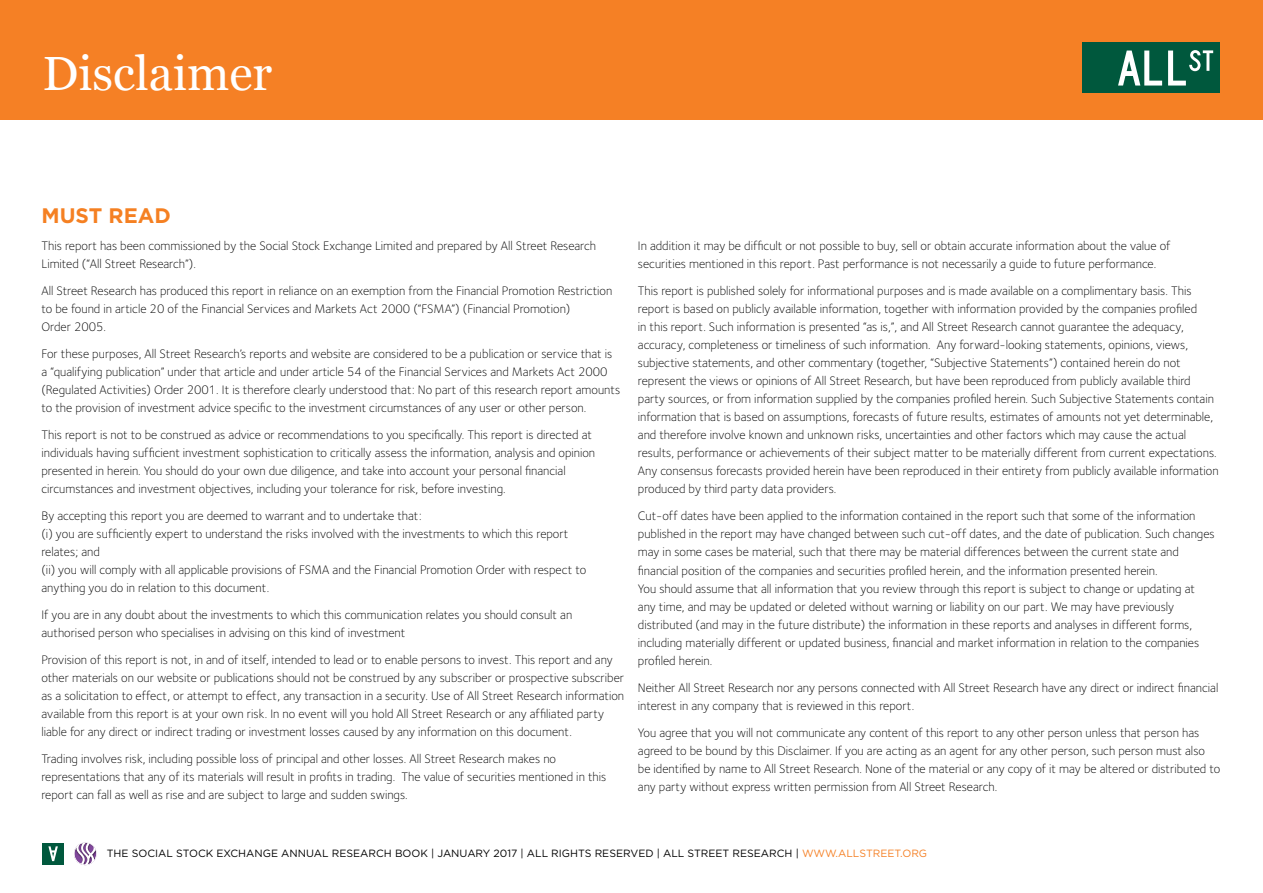
<style>
.page{position:relative;width:1263px;height:893px;background:#fff}
.page>*{position:absolute;margin:0;border:0;box-sizing:border-box;transform-origin:0 0}
.t1{font:48px "Georgia";color:#fff}
.t2{font:700 21px "Gotham";color:#f58022}
.t3{font:300 12.75px/18px "Foundry Sterling";color:#000}
.t4{font:10.5px "Gotham";color:#000}
.s1{color:#f58025}
</style>
<div class="page">
<div style="left:0;top:0;width:1263px;height:119px;background:#f58025"></div>
<div style="left:1083px;top:43px;width:137px;height:50px;background:#00583d"></div>
<svg style="left:1118px;top:50px;width:95px;height:36px"></svg>
<div style="left:43px;top:843px;width:21px;height:21px;background:#00583d"></div>
<svg style="left:48px;top:846px;width:10px;height:15px"></svg>
<svg style="left:74px;top:842px;width:23px;height:23px"></svg>
<h1 class="t1" style="left:43px;top:46px;width:231px">Disclaimer</h1>
<h2 class="t2" style="left:41px;top:202px;width:131px">MUST READ</h2>
<p class="t3" style="left:41px;top:237px;width:556px">This report has been commissioned by the Social Stock Exchange Limited and prepared by All Street Research<br>Limited (“All Street Research”).</p>
<p class="t3" style="left:41px;top:282px;width:572px">All Street Research has produced this report in reliance on an exemption from the Financial Promotion Restriction to be found in article 20 of the Financial Services and Markets Act 2000 (“FSMA”) (Financial Promotion)<br>Order 2005.</p>
<p class="t3" style="left:41px;top:345px;width:580px">For these purposes, All Street Research’s reports and website are considered to be a publication or service that is a “qualifying publication” under that article and under article 54 of the Financial Services and Markets Act 2000 (Regulated Activities) Order 2001. It is therefore clearly understood that: No part of this research report amounts to the provision of investment advice specific to the investment circumstances of any user or other person.</p>
<p class="t3" style="left:41px;top:426px;width:555px">This report is not to be construed as advice or recommendations to you specifically. This report is directed at individuals having sufficient investment sophistication to critically assess the information, analysis and opinion presented in herein. You should do your own due diligence, and take into account your personal financial circumstances and investment objectives, including your tolerance for risk, before investing.</p>
<p class="t3" style="left:41px;top:507px;width:546px">By accepting this report you are deemed to warrant and to undertake that:<br>(i) you are sufficiently expert to understand the risks involved with the investments to which this report relates; and<br>(ii) you will comply with all applicable provisions of FSMA and the Financial Promotion Order with respect to anything you do in relation to this document.</p>
<p class="t3" style="left:41px;top:606px;width:532px">If you are in any doubt about the investments to which this communication relates you should consult an authorised person who specialises in advising on this kind of investment</p>
<p class="t3" style="left:41px;top:651px;width:584px">Provision of this report is not, in and of itself, intended to lead or to enable persons to invest. This report and any other materials on our website or publications should not be construed by any subscriber or prospective subscriber as a solicitation to effect, or attempt to effect, any transaction in a security. Use of All Street Research information available from this report is at your own risk. In no event will you hold All Street Research or any affiliated party liable for any direct or indirect trading or investment losses caused by any information on this document.</p>
<p class="t3" style="left:41px;top:750px;width:566px">Trading involves risk, including possible loss of principal and other losses. All Street Research makes no representations that any of its materials will result in profits in trading. The value of securities mentioned in this report can fall as well as rise and are subject to large and sudden swings.</p>
<p class="t3" style="left:638px;top:237px;width:534px">In addition it may be difficult or not possible to buy, sell or obtain accurate information about the value of securities mentioned in this report. Past performance is not necessarily a guide to future performance.</p>
<p class="t3" style="left:638px;top:282px;width:582px">This report is published solely for informational purposes and is made available on a complimentary basis. This report is based on publicly available information, together with information provided by the companies profiled<br>in this report. Such information is presented “as is,”, and All Street Research cannot guarantee the adequacy, accuracy, completeness or timeliness of such information. Any forward-looking statements, opinions, views, subjective statements, and other commentary (together, “Subjective Statements”) contained herein do not represent the views or opinions of All Street Research, but have been reproduced from publicly available third party sources, or from information supplied by the companies profiled herein. Such Subjective Statements contain information that is based on assumptions, forecasts of future results, estimates of amounts not yet determinable, and therefore involve known and unknown risks, uncertainties and other factors which may cause the actual results, performance or achievements of their subject matter to be materially different from current expectations.<br>Any consensus forecasts provided herein have been reproduced in their entirety from publicly available information produced by third party data providers.</p>
<p class="t3" style="left:638px;top:507px;width:578px">Cut-off dates have been applied to the information contained in the report such that some of the information published in the report may have changed between such cut-off dates, and the date of publication. Such changes may in some cases be material, such that there may be material differences between the current state and financial position of the companies and securities profiled herein, and the information presented herein.<br>You should assume that all information that you review through this report is subject to change or updating at any time, and may be updated or deleted without warning or liability on our part. We may have previously distributed (and may in the future distribute) the information in these reports and analyses in different forms, including materially different or updated business, financial and market information in relation to the companies profiled herein.</p>
<p class="t3" style="left:638px;top:678px;width:582px">Neither All Street Research nor any persons connected with All Street Research have any direct or indirect financial interest in any company that is reviewed in this report.</p>
<p class="t3" style="left:638px;top:723px;width:584px">You agree that you will not communicate any content of this report to any other person unless that person has agreed to be bound by this Disclaimer. If you are acting as an agent for any other person, such person must also be identified by name to All Street Research. None of the material or any copy of it may be altered or distributed to any party without express written permission from All Street Research.</p>
<p class="t4" style="left:107px;top:846px;width:822px">THE SOCIAL STOCK EXCHANGE ANNUAL RESEARCH BOOK | JANUARY 2017 | ALL RIGHTS RESERVED | ALL STREET RESEARCH | <span class="s1">WWW.ALLSTREET.ORG</span></p>
</div>
